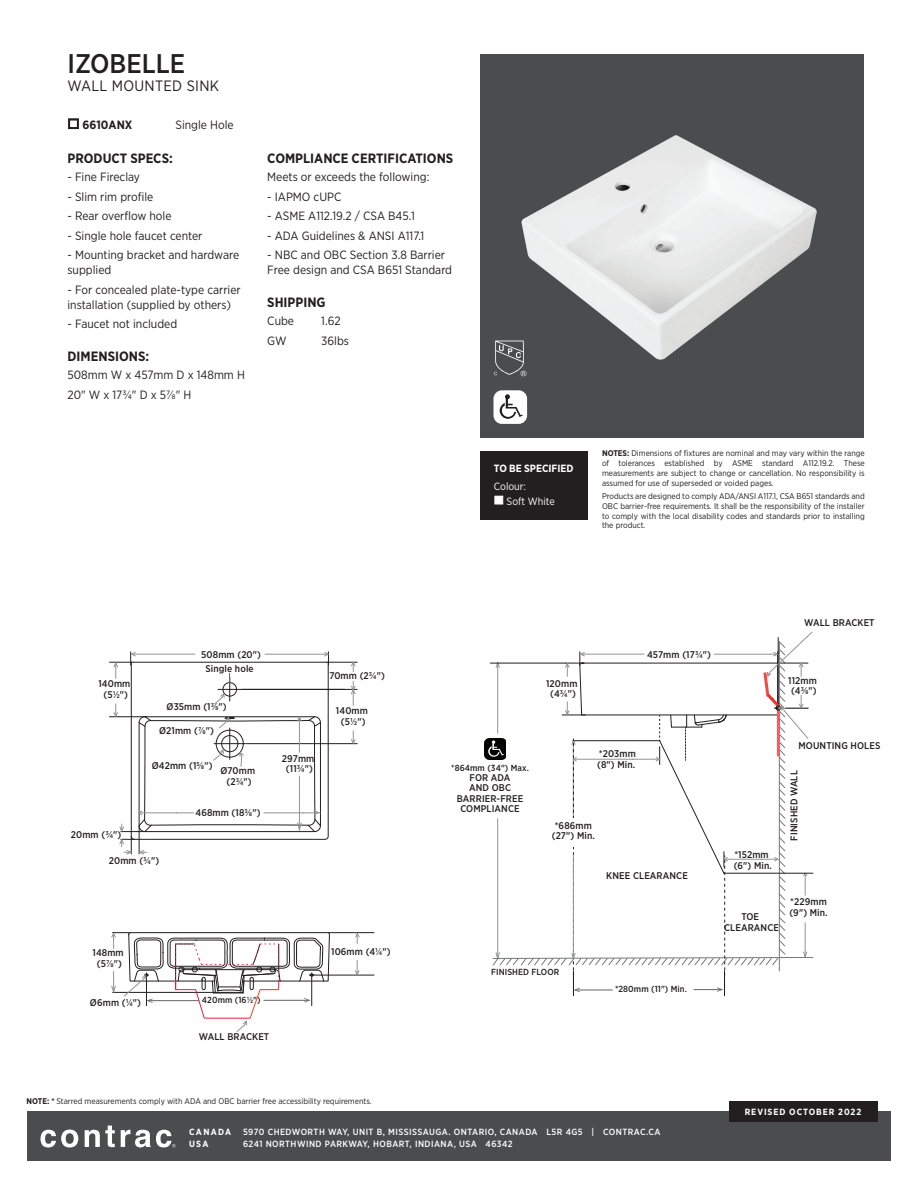
<style>
.page{position:relative;width:918px;height:1188px;background:#fff}
.page>*{position:absolute;margin:0;border:0;box-sizing:border-box;transform-origin:0 0}
.t1{font:500 27px "Gotham Narrow";color:#231f20}
.t2{font:15px "Gotham Narrow";letter-spacing:.02em;color:#231f20}
.t3{font:700 13.5px "Gotham Narrow";color:#231f20}
.t4{font:12px/15px "Gotham Narrow";color:#231f20}
.t5{font:700 12px "Gotham Narrow";color:#231f20}
.t6{font:10.5px "Gotham Narrow";color:#fff}
.t7{font:700 10.5px "Gotham Narrow";color:#fff}
.t8{font:500 9.75px/10.5px "Gotham Narrow";letter-spacing:.01em;color:#231f20;text-align:center}
.t9{font:500 9px "Gotham Narrow";letter-spacing:.05em;color:#fff}
.t10{font:700 9px "Gotham Narrow";letter-spacing:.1em;color:#fff}
.t11{font:500 8.85px "Gotham Narrow";letter-spacing:.01em;color:#231f20}
.t12{font:8.25px/9.9px "Gotham Narrow";color:#201d1e;text-align:justify}
.s1{font-weight:700;color:#231f20}
</style>
<div class="page">
<div style="left:481px;top:54px;width:383px;height:383px;background:#4b4c4d"></div>
<div style="left:481px;top:451px;width:107px;height:69px;background:#231f20"></div>
<svg style="left:494px;top:341px;width:8px;height:35px"></svg>
<div style="left:494px;top:390px;width:33px;height:34px;background:#fff;border-radius:8px"></div>
<svg style="left:500px;top:394px;width:23px;height:25px"></svg>
<svg style="left:68px;top:118px;width:11px;height:11px"></svg>
<img style="left:485px;top:739px;width:7px;height:21px">
<div style="left:27px;top:1112px;width:864px;height:49px;background:#4b4c4d"></div>
<svg style="left:41px;top:1130px;width:37px;height:17px"></svg>
<svg style="left:85px;top:1126px;width:30px;height:21px"></svg>
<svg style="left:121px;top:1130px;width:55px;height:17px"></svg>
<div style="left:729px;top:1102px;width:149px;height:20px;background:#231f20"></div>
<hr style="left:490px;top:663px;width:75px;height:1px;background:#231f20">
<svg style="left:492px;top:631px;width:322px;height:365px"></svg>
<svg style="left:111px;top:932px;width:219px;height:100px"></svg>
<svg style="left:109px;top:651px;width:248px;height:204px"></svg>
<hr style="left:265px;top:654px;width:63px;height:1px;background:#929497">
<div style="left:548px;top:818px;width:50px;height:29px;background:#fff"></div>
<hr style="left:310px;top:975px;width:64px;height:1px;background:#231f20">
<hr style="left:328px;top:932px;width:46px;height:1px;background:#231f20">
<svg style="left:354px;top:932px;width:6px;height:12px"></svg>
<svg style="left:354px;top:960px;width:6px;height:16px"></svg>
<img style="left:502px;top:135px;width:315px;height:257px">
<h1 class="t1" style="left:68px;top:47px;width:119px">IZOBELLE</h1>
<h2 class="t2" style="left:68px;top:77px;width:153px">WALL MOUNTED SINK</h2>
<h3 class="t5" style="left:68px;top:117px;width:66px">◻ 6610ANX</h3>
<h3 class="t4" style="left:175px;top:117px;width:60px">Single Hole</h3>
<h3 class="t3" style="left:68px;top:150px;width:107px">PRODUCT SPECS:</h3>
<h3 class="t4" style="left:68px;top:169px;width:74px">- Fine Fireclay</h3>
<h3 class="t4" style="left:68px;top:189px;width:87px">- Slim rim profile</h3>
<h3 class="t4" style="left:68px;top:208px;width:106px">- Rear overflow hole</h3>
<h3 class="t4" style="left:68px;top:228px;width:136px">- Single hole faucet center</h3>
<h3 class="t4" style="left:68px;top:247px;width:173px">- Mounting bracket and hardware supplied</h3>
<h3 class="t4" style="left:68px;top:282px;width:175px">- For concealed plate-type carrier installation (supplied by others)</h3>
<h3 class="t4" style="left:68px;top:316px;width:111px">- Faucet not included</h3>
<h3 class="t3" style="left:68px;top:348px;width:83px">DIMENSIONS:</h3>
<h3 class="t4" style="left:68px;top:365px;width:179px;line-height:19.5px">508mm W x 457mm D x 148mm H<br>20" W x 17¾" D x 5⅞" H</h3>
<h3 class="t3" style="left:267px;top:150px;width:188px">COMPLIANCE CERTIFICATIONS</h3>
<h3 class="t4" style="left:267px;top:169px;width:164px">Meets or exceeds the following:</h3>
<h3 class="t4" style="left:267px;top:189px;width:76px">- IAPMO cUPC</h3>
<h3 class="t4" style="left:267px;top:208px;width:149px">- ASME A112.19.2 / CSA B45.1</h3>
<h3 class="t4" style="left:267px;top:228px;width:159px">- ADA Guidelines &amp; ANSI A117.1</h3>
<h3 class="t4" style="left:267px;top:247px;width:186px">- NBC and OBC Section 3.8 Barrier<br>Free design and CSA B651 Standard</h3>
<h3 class="t3" style="left:267px;top:294px;width:60px">SHIPPING</h3>
<h3 class="t4" style="left:267px;top:313px;width:28px">Cube</h3>
<h3 class="t4" style="left:321px;top:313px;width:21px">1.62</h3>
<h3 class="t4" style="left:267px;top:333px;width:21px">GW</h3>
<h3 class="t4" style="left:321px;top:333px;width:29px">36lbs</h3>
<p class="t8" style="left:98px;top:678px;width:33px">140mm (5½")</p>
<p class="t8" style="left:201px;top:649px;width:61px">508mm (20")</p>
<p class="t8" style="left:205px;top:663px;width:50px">Single hole</p>
<p class="t8" style="left:167px;top:702px;width:62px">Ø35mm (1⅜")</p>
<p class="t8" style="left:159px;top:725px;width:56px">Ø21mm (⅞")</p>
<p class="t8" style="left:329px;top:671px;width:57px">70mm (2¾")</p>
<p class="t8" style="left:336px;top:705px;width:33px">140mm (5½")</p>
<p class="t7" style="left:494px;top:462px;width:81px">TO BE SPECIFIED</p>
<p class="t6" style="left:494px;top:480px;width:34px">Colour:</p>
<p class="t6" style="left:494px;top:495px;width:63px">■ Soft White</p>
<p class="t12" style="left:602px;top:448px;width:264px"><span class="s1">NOTES:</span> Dimensions of fixtures are nominal and may vary within the range of tolerances established by ASME standard A112.19.2. These measurements are subject to change or cancellation. No responsibility is assumed for use of superseded or voided pages.</p>
<p class="t12" style="left:602px;top:491px;width:264px">Products are designed to comply ADA/ANSI A117.1, CSA B651 standards and OBC barrier-free requirements. It shall be the responsibility of the installer to comply with the local disability codes and standards prior to installing the product.</p>
<p class="t8" style="left:647px;top:649px;width:65px">457mm (17¾")</p>
<p class="t8" style="left:804px;top:617px;width:72px">WALL BRACKET</p>
<p class="t8" style="left:546px;top:678px;width:33px">120mm (4¾")</p>
<p class="t8" style="left:788px;top:675px;width:30px;text-align:left">112mm (4⅜")</p>
<p class="t8" style="left:152px;top:760px;width:62px">Ø42mm (1⅝")</p>
<p class="t8" style="left:220px;top:765px;width:36px">Ø70mm (2¾")</p>
<p class="t8" style="left:71px;top:829px;width:52px">20mm (¾")</p>
<p class="t8" style="left:109px;top:855px;width:52px">20mm (¾")</p>
<p class="t8" style="left:195px;top:807px;width:67px">468mm (18⅜")</p>
<p class="t8" style="left:282px;top:753px;width:34px">297mm (11¾")</p>
<p class="t8" style="left:93px;top:948px;width:33px">148mm (5⅞")</p>
<p class="t8" style="left:90px;top:997px;width:53px">Ø6mm (¼")</p>
<p class="t11" style="left:202px;top:994px;width:60px">420mm (16½")</p>
<p class="t8" style="left:199px;top:1031px;width:72px">WALL BRACKET</p>
<p class="t8" style="left:331px;top:947px;width:61px">106mm (4¼")</p>
<p class="t12" style="left:27px;top:1096px;width:347px"><span class="s1">NOTE: *</span> Starred measurements comply with ADA and OBC barrier free accessibility requirements.</p>
<p class="t11" style="left:451px;top:762px;width:79px">*864mm (34") Max.</p>
<p class="t8" style="left:457px;top:772px;width:68px">FOR ADA<br>AND OBC<br>BARRIER-FREE<br>COMPLIANCE</p>
<p class="t8" style="left:597px;top:748px;width:40px;text-align:left">*203mm (8") Min.</p>
<p class="t8" style="left:552px;top:820px;width:45px">*686mm (27") Min.</p>
<p class="t8" style="left:606px;top:870px;width:83px">KNEE CLEARANCE</p>
<p class="t11" style="left:491px;top:966px;width:70px">FINISHED FLOOR</p>
<p class="t11" style="left:615px;top:984px;width:73px">*280mm (11") Min.</p>
<p class="t10" style="left:189px;top:1126px;width:44px">CANADA</p>
<p class="t9" style="left:243px;top:1126px;width:419px">5970 CHEDWORTH WAY, UNIT B, MISSISSAUGA. ONTARIO, CANADA L5R 4G5 | CONTRAC.CA</p>
<p class="t10" style="left:189px;top:1138px;width:21px">USA</p>
<p class="t9" style="left:243px;top:1138px;width:271px">6241 NORTHWIND PARKWAY, HOBART, INDIANA, USA 46342</p>
<p class="t8" style="left:799px;top:740px;width:83px">MOUNTING HOLES</p>
<p class="t8" style="left:734px;top:850px;width:40px;text-align:left">*152mm (6") Min.</p>
<p class="t8" style="left:724px;top:911px;width:56px">TOE<br>CLEARANCE</p>
<p class="t8" style="left:789px;top:841px;width:72px;rotate:-90deg">FINISHED WALL</p>
<p class="t8" style="left:789px;top:897px;width:40px;text-align:left">*229mm (9") Min.</p>
<p class="t10" style="left:745px;top:1106px;width:118px">REVISED OCTOBER 2022</p>
</div>
